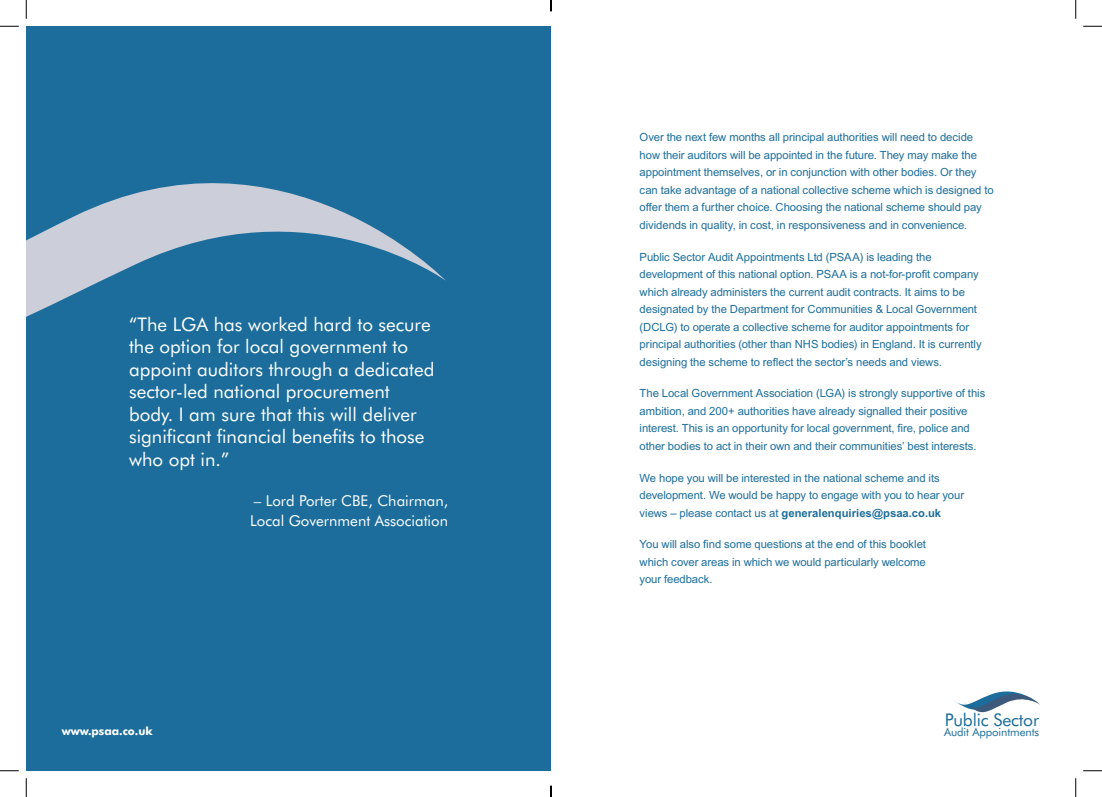
<style>
.page{position:relative;width:1102px;height:797px;background:#fff}
.page>*{position:absolute;margin:0;border:0;box-sizing:border-box;transform-origin:0 0}
.t1{font:18.75px/22.5px "Futura BT";color:#fff}
.t2{font:17.5px "Futura BT";letter-spacing:-.01em;color:#1c6d9b}
.t3{font:15px/20px "Futura BT";color:#fff}
.t4{font:11.38px "Futura BT";letter-spacing:-.01em;color:#1c6d9b}
.t5{font:11.25px/17.5px "Arial SFMT";letter-spacing:-.005em;color:#1c6d9b}
.t6{font:700 11.25px "Futura BT";color:#fff}
.s1{font-weight:700}
</style>
<div class="page">
<div style="left:26px;top:26px;width:525px;height:744px;background:#1c6d9b"></div>
<svg style="left:953px;top:691px;width:87px;height:22px"></svg>
<svg style="left:26px;top:183px;width:420px;height:134px"></svg>
<svg style="left:0;top:25px;width:19px;height:2px"></svg>
<svg style="left:1083px;top:25px;width:18px;height:2px"></svg>
<svg style="left:0;top:770px;width:19px;height:1px"></svg>
<svg style="left:1083px;top:770px;width:18px;height:1px"></svg>
<svg style="left:25px;top:0;width:2px;height:19px"></svg>
<svg style="left:25px;top:778px;width:2px;height:19px"></svg>
<svg style="left:1075px;top:0;width:1px;height:19px"></svg>
<svg style="left:1075px;top:778px;width:1px;height:19px"></svg>
<svg style="left:550px;top:785px;width:1px;height:12px"></svg>
<h1 class="t1" style="left:129px;top:312px;width:307px">“The LGA has worked hard to secure the option for local government to appoint auditors through a dedicated sector-led national procurement body. I am sure that this will deliver significant financial benefits to those who opt in.”</h1>
<h3 class="t3" style="left:250px;top:490px;width:199px">– Lord Porter CBE, Chairman,<br>Local Government Association</h3>
<p class="t6" style="left:62px;top:724px;width:93px">www.psaa.co.uk</p>
<p class="t5" style="left:639px;top:129px;width:355px">Over the next few months all principal authorities will need to decide how their auditors will be appointed in the future. They may make the appointment themselves, or in conjunction with other bodies. Or they can take advantage of a national collective scheme which is designed to offer them a further choice. Choosing the national scheme should pay dividends in quality, in cost, in responsiveness and in convenience.</p>
<p class="t5" style="left:639px;top:248px;width:343px">Public Sector Audit Appointments Ltd (PSAA) is leading the development of this national option. PSAA is a not-for-profit company which already administers the current audit contracts. It aims to be designated by the Department for Communities &amp; Local Government (DCLG) to operate a collective scheme for auditor appointments for principal authorities (other than NHS bodies) in England. It is currently designing the scheme to reflect the sector’s needs and views.</p>
<p class="t5" style="left:639px;top:384px;width:347px">The Local Government Association (LGA) is strongly supportive of this ambition, and 200+ authorities have already signalled their positive interest. This is an opportunity for local government, fire, police and other bodies to act in their own and their communities’ best interests.</p>
<p class="t5" style="left:639px;top:469px;width:326px">We hope you will be interested in the national scheme and its development. We would be happy to engage with you to hear your views – please contact us at <span class="s1">generalenquiries@psaa.co.uk</span></p>
<p class="t5" style="left:639px;top:535px;width:288px;text-align:justify">You will also find some questions at the end of this booklet which cover areas in which we would particularly welcome your feedback.</p>
<h2 class="t2" style="left:944px;top:709px;width:96px">Public Sector</h2>
<p class="t4" style="left:944px;top:725px;width:96px">Audit Appointments</p>
</div>
